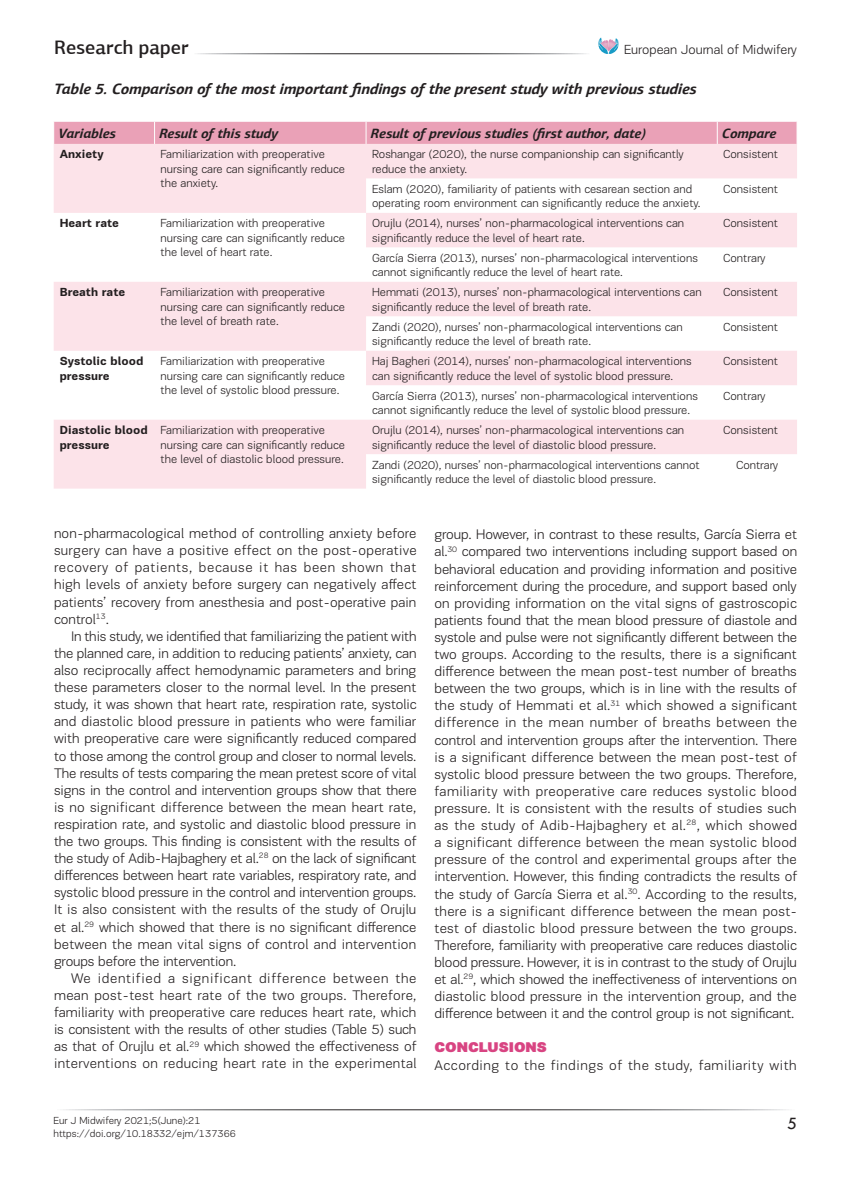
<style>
.page{position:relative;width:851px;height:1191px;background:#fff}
.page>*{position:absolute;margin:0;border:0;box-sizing:border-box;transform-origin:0 0}
.t1{font:500 19.5px "PF Agora Sans Pro";color:#231f20}
.t2{font:18px "Tw Cen";color:#231f20}
.t3{font:italic 700 15px "PF Agora Sans Pro";color:#231f20}
.t4{font:300 14.25px/17.1px "PF Encore Sans Pro";letter-spacing:.005em;color:#231f20;text-align:justify}
.t5{font:300 14.25px "PF Encore Sans Pro";letter-spacing:.04em;color:#231f20}
.t6{font:900 14.25px "PF Encore Sans Pro";color:#d84482}
.t7{font:italic 700 13.5px "PF Agora Sans Pro";color:#231f20}
.t8{font:300 13.5px "PF Encore Sans Pro";color:#231f20}
.t9{font:300 12px/14.4px "PF Encore Sans Pro";color:#231f20}
.t10{font:700 12px/14.4px "PF Encore Sans Pro";color:#231f20}
.t11{font:300 10.5px "PF Encore Sans Pro";color:#231f20}
</style>
<div class="page">
<svg style="left:598px;top:37px;width:20px;height:17px"></svg>
<svg style="left:54px;top:144px;width:743px;height:344px;fill:#fce3e9"></svg>
<div style="left:54px;top:122px;width:743px;height:22px;background:#eaa1b7"></div>
<h1 class="t1" style="left:54px;top:35px;width:136px">Research paper</h1>
<p class="t8" style="left:624px;top:42px;width:174px">European Journal of Midwifery</p>
<p class="t3" style="left:53px;top:80px;width:647px">Table 5. Comparison of the most important findings of the present study with previous studies</p>
<p class="t7" style="left:58px;top:125px;width:62px">Variables</p>
<p class="t7" style="left:159px;top:125px;width:120px">Result of this study</p>
<p class="t7" style="left:370px;top:125px;width:279px">Result of previous studies (first author, date)</p>
<p class="t7" style="left:721px;top:125px;width:58px">Compare</p>
<p class="t10" style="left:60px;top:147px;width:45px">Anxiety</p>
<p class="t9" style="left:160px;top:147px;width:186px">Familiarization with preoperative nursing care can significantly reduce the anxiety.</p>
<p class="t9" style="left:372px;top:147px;width:313px">Roshangar (2020), the nurse companionship can significantly reduce the anxiety.</p>
<p class="t9" style="left:723px;top:147px;width:56px">Consistent</p>
<p class="t9" style="left:372px;top:182px;width:330px">Eslam (2020), familiarity of patients with cesarean section and operating room environment can significantly reduce the anxiety.</p>
<p class="t9" style="left:723px;top:182px;width:56px">Consistent</p>
<p class="t10" style="left:60px;top:216px;width:61px">Heart rate</p>
<p class="t9" style="left:160px;top:216px;width:186px">Familiarization with preoperative nursing care can significantly reduce the level of heart rate.</p>
<p class="t9" style="left:372px;top:216px;width:314px">Orujlu (2014), nurses’ non-pharmacological interventions can significantly reduce the level of heart rate.</p>
<p class="t9" style="left:723px;top:216px;width:56px">Consistent</p>
<p class="t9" style="left:372px;top:251px;width:327px">García Sierra (2013), nurses’ non-pharmacological interventions cannot significantly reduce the level of heart rate.</p>
<p class="t9" style="left:723px;top:251px;width:44px">Contrary</p>
<p class="t10" style="left:60px;top:285px;width:67px">Breath rate</p>
<p class="t9" style="left:160px;top:285px;width:186px">Familiarization with preoperative nursing care can significantly reduce the level of breath rate.</p>
<p class="t9" style="left:372px;top:285px;width:331px">Hemmati (2013), nurses’ non-pharmacological interventions can significantly reduce the level of breath rate.</p>
<p class="t9" style="left:723px;top:285px;width:56px">Consistent</p>
<p class="t9" style="left:372px;top:319px;width:312px">Zandi (2020), nurses’ non-pharmacological interventions can significantly reduce the level of breath rate.</p>
<p class="t9" style="left:723px;top:319px;width:56px">Consistent</p>
<p class="t10" style="left:60px;top:354px;width:85px">Systolic blood pressure</p>
<p class="t9" style="left:160px;top:354px;width:186px">Familiarization with preoperative nursing care can significantly reduce the level of systolic blood pressure.</p>
<p class="t9" style="left:372px;top:354px;width:321px">Haj Bagheri (2014), nurses’ non-pharmacological interventions can significantly reduce the level of systolic blood pressure.</p>
<p class="t9" style="left:723px;top:354px;width:56px">Consistent</p>
<p class="t9" style="left:372px;top:388px;width:327px">García Sierra (2013), nurses’ non-pharmacological interventions cannot significantly reduce the level of systolic blood pressure.</p>
<p class="t9" style="left:723px;top:388px;width:44px">Contrary</p>
<p class="t10" style="left:60px;top:423px;width:89px">Diastolic blood pressure</p>
<p class="t9" style="left:160px;top:423px;width:186px">Familiarization with preoperative nursing care can significantly reduce the level of diastolic blood pressure.</p>
<p class="t9" style="left:372px;top:423px;width:314px">Orujlu (2014), nurses’ non-pharmacological interventions can significantly reduce the level of diastolic blood pressure.</p>
<p class="t9" style="left:723px;top:423px;width:56px">Consistent</p>
<p class="t9" style="left:372px;top:457px;width:329px">Zandi (2020), nurses’ non-pharmacological interventions cannot significantly reduce the level of diastolic blood pressure.</p>
<p class="t9" style="left:736px;top:457px;width:44px">Contrary</p>
<p class="t4" style="left:54px;top:525px;width:364px">non-pharmacological method of controlling anxiety before surgery can have a positive effect on the post-operative recovery of patients, because it has been shown that high levels of anxiety before surgery can negatively affect patients’ recovery from anesthesia and post-operative pain control<sup>13</sup>.</p>
<p class="t4" style="left:54px;top:627px;width:364px;text-indent:17px">In this study, we identified that familiarizing the patient with the planned care, in addition to reducing patients’ anxiety, can also reciprocally affect hemodynamic parameters and bring these parameters closer to the normal level. In the present study, it was shown that heart rate, respiration rate, systolic and diastolic blood pressure in patients who were familiar with preoperative care were significantly reduced compared to those among the control group and closer to normal levels.<br>The results of tests comparing the mean pretest score of vital signs in the control and intervention groups show that there is no significant difference between the mean heart rate, respiration rate, and systolic and diastolic blood pressure in the two groups. This finding is consistent with the results of the study of Adib-Hajbaghery et al.<sup>28</sup> on the lack of significant differences between heart rate variables, respiratory rate, and systolic blood pressure in the control and intervention groups.<br>It is also consistent with the results of the study of Orujlu et al.<sup>29</sup> which showed that there is no significant difference between the mean vital signs of control and intervention groups before the intervention.</p>
<p class="t4" style="left:54px;top:969px;width:364px;text-indent:17px">We identified a significant difference between the mean post-test heart rate of the two groups. Therefore, familiarity with preoperative care reduces heart rate, which is consistent with the results of other studies (Table 5) such as that of Orujlu et al.<sup>29</sup> which showed the effectiveness of interventions on reducing heart rate in the experimental</p>
<p class="t4" style="left:434px;top:526px;width:364px">group. However, in contrast to these results, García Sierra et al.<sup>30</sup> compared two interventions including support based on behavioral education and providing information and positive reinforcement during the procedure, and support based only on providing information on the vital signs of gastroscopic patients found that the mean blood pressure of diastole and systole and pulse were not significantly different between the two groups. According to the results, there is a significant difference between the mean post-test number of breaths between the two groups, which is in line with the results of the study of Hemmati et al.<sup>31</sup> which showed a significant difference in the mean number of breaths between the control and intervention groups after the intervention. There is a significant difference between the mean post-test of systolic blood pressure between the two groups. Therefore, familiarity with preoperative care reduces systolic blood pressure. It is consistent with the results of studies such as the study of Adib-Hajbaghery et al.<sup>28</sup>, which showed a significant difference between the mean systolic blood pressure of the control and experimental groups after the intervention. However, this finding contradicts the results of the study of García Sierra et al.<sup>30</sup>. According to the results, there is a significant difference between the mean post&shy;test of diastolic blood pressure between the two groups.<br>Therefore, familiarity with preoperative care reduces diastolic blood pressure. However, it is in contrast to the study of Orujlu et al.<sup>29</sup>, which showed the ineffectiveness of interventions on diastolic blood pressure in the intervention group, and the difference between it and the control group is not significant.</p>
<p class="t6" style="left:434px;top:1037px;width:114px">CONCLUSIONS</p>
<p class="t5" style="left:434px;top:1056px;width:364px">According to the findings of the study, familiarity with</p>
<p class="t11" style="left:53px;top:1114px;width:149px">Eur J Midwifery 2021;5(June):21</p>
<p class="t2" style="left:786px;top:1112px;width:11px">5</p>
<p class="t11" style="left:53px;top:1127px;width:184px">https://doi.org/10.18332/ejm/137366</p>
</div>
